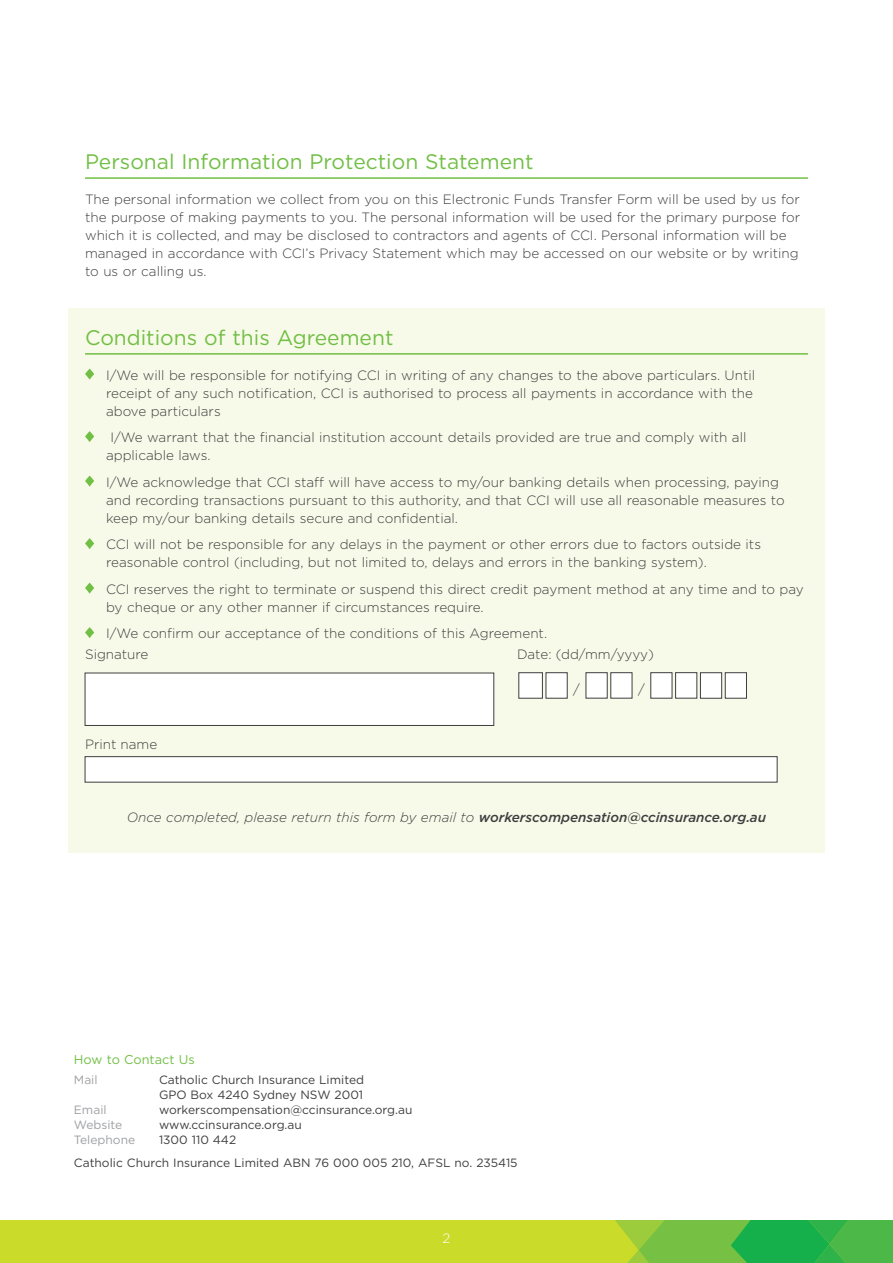
<style>
.page{position:relative;width:893px;height:1263px;background:#fff}
.page>*{position:absolute;margin:0;border:0;box-sizing:border-box;transform-origin:0 0}
.Subhead_A{font:21px "Gotham";color:#71bf44}
.Text{font:300 13.5px/18px "Gotham";color:#3e3e3f}
.Text-2{font:italic 300 13.5px "Gotham";color:#3e3e3f}
.t1{font:300 13.5px "Gotham";color:#fff}
.Text-3{font:12.75px "Gotham";color:#71bf44}
.Text-4{font:12px "Gotham";color:#3e3e3f}
.Text-5{font:12px "Gotham";color:#9d9fa2}
.s1{font-weight:500}
</style>
<div class="page">
<div style="left:0;top:1220px;width:893px;height:43px;background:#cadb2a"></div>
<svg style="left:615px;top:1220px;width:278px;height:43px"></svg>
<div style="left:68px;top:308px;width:757px;height:545px;background:#f8fae9"></div>
<hr style="left:85px;top:177px;width:723px;height:2px;background:#71bf44">
<hr style="left:85px;top:353px;width:723px;height:2px;background:#71bf44">
<svg style="left:85px;top:369px;width:9px;height:11px"></svg>
<svg style="left:85px;top:431px;width:9px;height:11px"></svg>
<svg style="left:85px;top:476px;width:9px;height:11px"></svg>
<svg style="left:85px;top:538px;width:9px;height:11px"></svg>
<svg style="left:85px;top:583px;width:9px;height:11px"></svg>
<svg style="left:85px;top:627px;width:9px;height:11px"></svg>
<div style="left:519px;top:672px;width:24px;height:26px;background:#fff;border:1px solid #3e3e3f"></div>
<div style="left:546px;top:672px;width:21px;height:26px;background:#fff"></div>
<div style="left:586px;top:672px;width:21px;height:26px;background:#fff"></div>
<div style="left:611px;top:672px;width:21px;height:26px;background:#fff"></div>
<div style="left:651px;top:672px;width:21px;height:26px;background:#fff"></div>
<div style="left:675px;top:672px;width:22px;height:26px;background:#fff;border:1px solid #3e3e3f"></div>
<div style="left:700px;top:672px;width:22px;height:26px;background:#fff;border:1px solid #3e3e3f"></div>
<div style="left:725px;top:672px;width:22px;height:26px;background:#fff;border:1px solid #3e3e3f"></div>
<div style="left:85px;top:756px;width:692px;height:26px;background:#fff;border:1px solid #3e3e3f"></div>
<div style="left:85px;top:673px;width:409px;height:53px;background:#fff;border:1px solid #3e3e3f"></div>
<p class="Subhead_A" style="left:85px;top:148px;width:450px">Personal Information Protection Statement</p>
<p class="Text" style="left:85px;top:190px;width:717px">The personal information we collect from you on this Electronic Funds Transfer Form will be used by us for the purpose of making payments to you. The personal information will be used for the primary purpose for which it is collected, and may be disclosed to contractors and agents of CCI. Personal information will be managed in accordance with CCI’s Privacy Statement which may be accessed on our website or by writing to us or calling us.</p>
<p class="Subhead_A" style="left:85px;top:324px;width:310px">Conditions of this Agreement</p>
<p class="Text" style="left:106px;top:365px;width:651px">I/We will be responsible for notifying CCI in writing of any changes to the above particulars. Until receipt of any such notification, CCI is authorised to process all payments in accordance with the above particulars</p>
<p class="Text" style="left:106px;top:428px;width:642px;text-indent:4px">I/We warrant that the financial institution account details provided are true and comply with all applicable laws.</p>
<p class="Text" style="left:106px;top:472px;width:680px">I/We acknowledge that CCI staff will have access to my/our banking details when processing, paying and recording transactions pursuant to this authority, and that CCI will use all reasonable measures to keep my/our banking details secure and confidential.</p>
<p class="Text" style="left:106px;top:535px;width:656px">CCI will not be responsible for any delays in the payment or other errors due to factors outside its reasonable control (including, but not limited to, delays and errors in the banking system).</p>
<p class="Text" style="left:106px;top:579px;width:699px">CCI reserves the right to terminate or suspend this direct credit payment method at any time and to pay by cheque or any other manner if circumstances require.</p>
<p class="Text" style="left:106px;top:624px;width:443px">I/We confirm our acceptance of the conditions of this Agreement.</p>
<p class="Text" style="left:85px;top:645px;width:65px">Signature</p>
<p class="Text" style="left:517px;top:645px;width:138px">Date: (dd/mm/yyyy)</p>
<p class="Text" style="left:573px;top:679px;width:8px">/</p>
<p class="Text" style="left:638px;top:679px;width:8px">/</p>
<p class="Text" style="left:85px;top:735px;width:74px">Print name</p>
<p class="Text-2" style="left:127px;top:809px;width:641px">Once completed, please return this form by email to <span class="s1">workerscompensation@ccinsurance.org.au</span></p>
<p class="Text-3" style="left:74px;top:1052px;width:122px">How to Contact Us</p>
<p class="Text-5" style="left:74px;top:1072px;width:25px">Mail</p>
<p class="Text-4" style="left:159px;top:1072px;width:207px">Catholic Church Insurance Limited</p>
<p class="Text-4" style="left:159px;top:1087px;width:206px">GPO Box 4240 Sydney NSW 2001</p>
<p class="Text-5" style="left:74px;top:1102px;width:34px">Email</p>
<p class="Text-4" style="left:159px;top:1102px;width:255px">workerscompensation@ccinsurance.org.au</p>
<p class="Text-5" style="left:74px;top:1117px;width:50px">Website</p>
<p class="Text-4" style="left:159px;top:1117px;width:144px">www.ccinsurance.org.au</p>
<p class="Text-5" style="left:74px;top:1132px;width:63px">Telephone</p>
<p class="Text-4" style="left:159px;top:1132px;width:79px">1300 110 442</p>
<p class="Text-4" style="left:74px;top:1155px;width:445px">Catholic Church Insurance Limited ABN 76 000 005 210, AFSL no. 235415</p>
<p class="t1" style="left:442px;top:1229px;width:9px">2</p>
</div>
